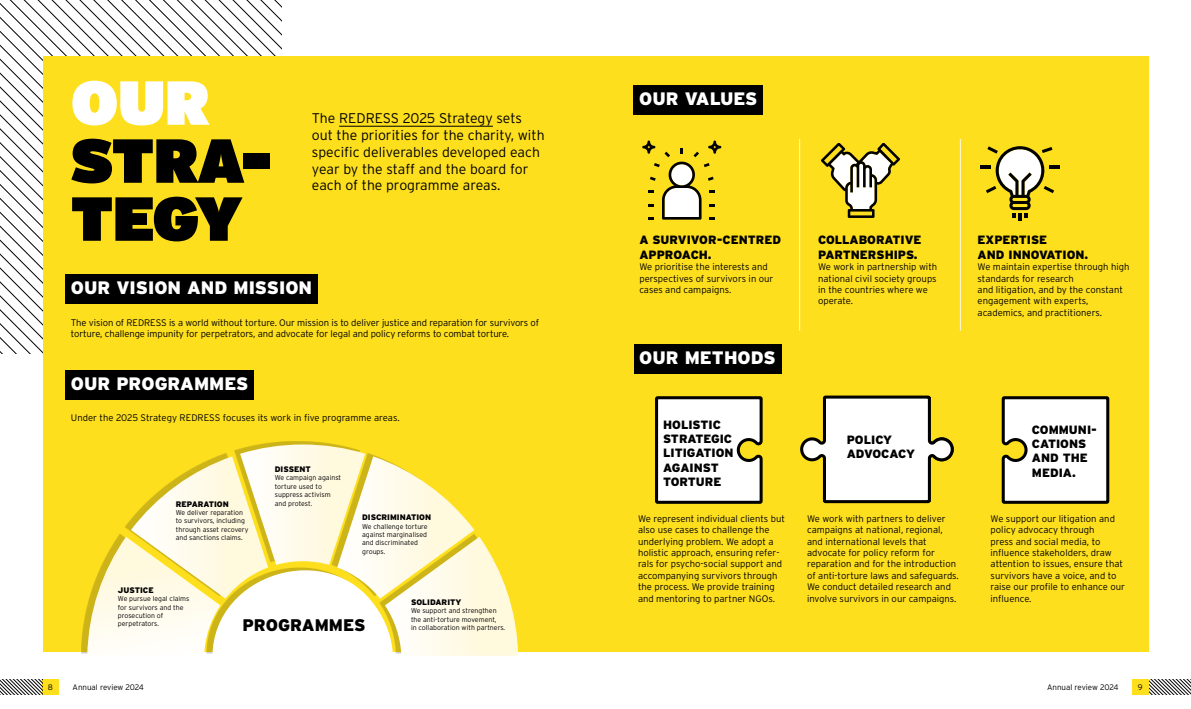
<style>
.page{position:relative;width:1191px;height:709px;background:#fff}
.page>*{position:absolute;margin:0;border:0;box-sizing:border-box;transform-origin:0 0}
.t1{font:900 62px/58px "Interstate";letter-spacing:-.02em;color:#000}
.t2{font:900 62px "Interstate";color:#fff}
.t3{font:900 18px "Interstate";color:#fff}
.t4{font:900 16.8px "Interstate";color:#000}
.t5{font:300 14px/16.8px "Interstate";color:#000}
.t6{font:900 12px/14.4px "Interstate";color:#000}
.t7{font:300 9.5px/11.4px "Interstate";color:#000}
.t8{font:900 8px "Interstate";color:#000}
.t9{font:300 8px "Interstate";color:#000}
.t10{font:300 7px/8.4px "Interstate";color:#000}
</style>
<div class="page">
<svg style="left:5px;top:0;width:14px;height:353px"></svg>
<svg style="left:19px;top:0;width:14px;height:353px"></svg>
<svg style="left:33px;top:0;width:14px;height:353px"></svg>
<svg style="left:172px;top:0;width:14px;height:57px"></svg>
<svg style="left:186px;top:0;width:14px;height:57px"></svg>
<svg style="left:200px;top:0;width:82px;height:57px"></svg>
<div style="left:43px;top:57px;width:1105px;height:595px;background:#fedf1e"></div>
<hr style="left:339px;top:126px;width:154px;height:1px;background:#000">
<div style="left:65px;top:274px;width:253px;height:30px;background:#000"></div>
<div style="left:633px;top:85px;width:130px;height:29px;background:#000"></div>
<div style="left:633px;top:344px;width:148px;height:29px;background:#000"></div>
<div style="left:65px;top:370px;width:189px;height:29px;background:#000"></div>
<div style="left:81px;top:441px;width:431px;height:212px;background:#000;opacity:.2"></div>
<svg style="left:87px;top:444px;width:431px;height:212px"></svg>
<svg style="left:642px;top:140px;width:79px;height:80px"></svg>
<svg style="left:821px;top:143px;width:79px;height:75px"></svg>
<svg style="left:980px;top:146px;width:79px;height:75px"></svg>
<hr style="left:799px;top:139px;width:1px;height:192px;background:#fff9de">
<hr style="left:960px;top:139px;width:1px;height:192px;background:#fff9de">
<svg style="left:655px;top:396px;width:107px;height:108px;background:#e1e0da"></svg>
<svg style="left:1001px;top:396px;width:108px;height:108px;background:#e3e2d9"></svg>
<svg style="left:800px;top:395px;width:153px;height:108px"></svg>
<div style="left:43px;top:679px;width:16px;height:15px;background:#fedf1e"></div>
<svg style="left:0;top:679px;width:42px;height:15px"></svg>
<svg style="left:1148px;top:679px;width:43px;height:15px"></svg>
<div style="left:1132px;top:679px;width:16px;height:15px;background:#fedf1e"></div>
<svg style="left:397px;top:56px;width:123px;height:71px"></svg>
<h1 class="t2" style="left:71px;top:64px;width:140px">OUR</h1>
<h1 class="t1" style="left:71px;top:130px;width:202px">STRA-<br>TEGY</h1>
<h3 class="t5" style="left:312px;top:110px;width:234px">The REDRESS 2025 Strategy sets out the priorities for the charity, with specific deliverables developed each year by the staff and the board for each of the programme areas.</h3>
<h2 class="t3" style="left:71px;top:278px;width:243px">OUR VISION AND MISSION</h2>
<p class="t7" style="left:71px;top:316px;width:470px">The vision of REDRESS is a world without torture. Our mission is to deliver justice and reparation for survivors of torture, challenge impunity for perpetrators, and advocate for legal and policy reforms to combat torture.</p>
<h2 class="t3" style="left:71px;top:373px;width:179px">OUR PROGRAMMES</h2>
<p class="t7" style="left:71px;top:412px;width:330px">Under the 2025 Strategy REDRESS focuses its work in five programme areas.</p>
<p class="t8" style="left:176px;top:499px;width:55px">REPARATION</p>
<p class="t10" style="left:176px;top:508px;width:74px">We deliver reparation to survivors, including through asset recovery and sanctions claims.</p>
<p class="t8" style="left:275px;top:464px;width:38px">DISSENT</p>
<p class="t10" style="left:275px;top:474px;width:68px">We campaign against torture used to suppress activism and protest.</p>
<p class="t8" style="left:362px;top:513px;width:70px">DISCRIMINATION</p>
<p class="t10" style="left:362px;top:522px;width:67px">We challenge torture against marginalised and discriminated groups.</p>
<p class="t8" style="left:118px;top:585px;width:37px">JUSTICE</p>
<p class="t10" style="left:118px;top:594px;width:73px">We pursue legal claims for survivors and the prosecution of perpetrators.</p>
<h3 class="t4" style="left:242px;top:615px;width:125px">PROGRAMMES</h3>
<p class="t8" style="left:411px;top:597px;width:52px">SOLIDARITY</p>
<p class="t10" style="left:411px;top:606px;width:96px">We support and strengthen the anti-torture movement,<br>in collaboration with partners.</p>
<h2 class="t3" style="left:639px;top:88px;width:120px">OUR VALUES</h2>
<p class="t6" style="left:639px;top:233px;width:143px">A SURVIVOR-CENTRED<br>APPROACH.</p>
<p class="t7" style="left:639px;top:261px;width:136px">We prioritise the interests and perspectives of survivors in our cases and campaigns.</p>
<h2 class="t3" style="left:639px;top:347px;width:138px">OUR METHODS</h2>
<p class="t6" style="left:818px;top:233px;width:105px">COLLABORATIVE<br>PARTNERSHIPS.</p>
<p class="t7" style="left:818px;top:261px;width:121px">We work in partnership with national civil society groups in the countries where we operate.</p>
<p class="t6" style="left:977px;top:233px;width:112px">EXPERTISE<br>AND INNOVATION.</p>
<p class="t7" style="left:977px;top:261px;width:153px">We maintain expertise through high standards for research<br>and litigation, and by the constant engagement with experts, academics, and practitioners.</p>
<p class="t6" style="left:663px;top:417px;width:72px">HOLISTIC<br>STRATEGIC<br>LITIGATION<br>AGAINST<br>TORTURE</p>
<p class="t6" style="left:1032px;top:422px;width:67px">COMMUNI-<br>CATIONS<br>AND THE<br>MEDIA.</p>
<p class="t6" style="left:847px;top:432px;width:70px">POLICY<br>ADVOCACY</p>
<p class="t7" style="left:638px;top:512px;width:148px">We represent individual clients but also use cases to challenge the underlying problem. We adopt a holistic approach, ensuring refer&shy;rals for psycho-social support and accompanying survivors through the process. We provide training and mentoring to partner NGOs.</p>
<p class="t7" style="left:990px;top:512px;width:136px">We support our litigation and policy advocacy through<br>press and social media, to influence stakeholders, draw attention to issues, ensure that survivors have a voice, and to raise our profile to enhance our influence.</p>
<p class="t7" style="left:807px;top:512px;width:153px">We work with partners to deliver campaigns at national, regional, and international levels that advocate for policy reform for reparation and for the introduction of anti-torture laws and safeguards.<br>We conduct detailed research and involve survivors in our campaigns.</p>
<p class="t9" style="left:48px;top:683px;width:7px">8</p>
<p class="t9" style="left:73px;top:682px;width:73px">Annual review 2024</p>
<p class="t9" style="left:1047px;top:682px;width:73px">Annual review 2024</p>
<p class="t9" style="left:1138px;top:683px;width:6px">9</p>
</div>
